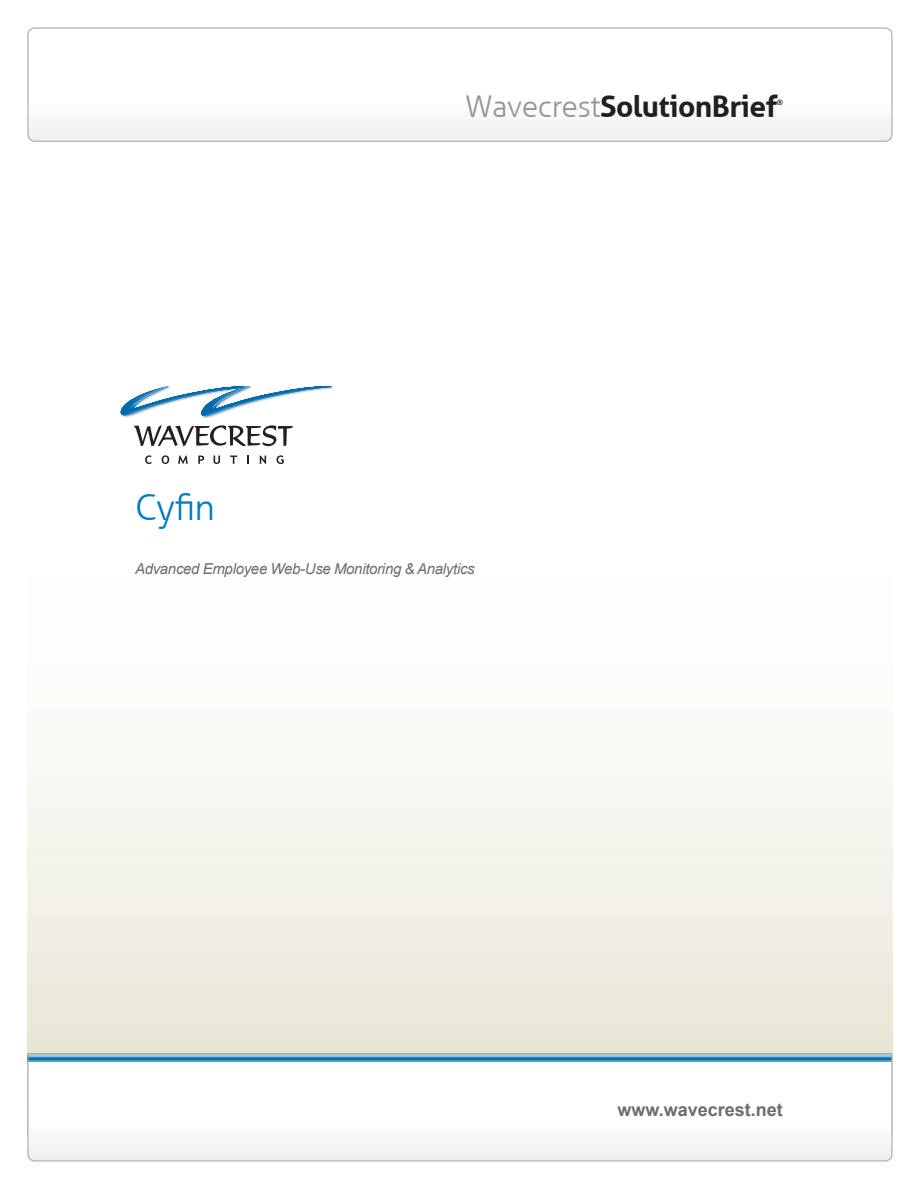
<style>
.page{position:relative;width:918px;height:1188px;background:#fff}
.page>*{position:absolute;margin:0;border:0;box-sizing:border-box;transform-origin:0 0}
.t1{font:300 36px "WC Aller";color:#007ac2}
.t2{font:700 30px "WC Aller";letter-spacing:-.02em;color:#231f20}
.t3{font:700 18px "Arial";color:#6c6d70}
.t4{font:italic 15px "Arial";letter-spacing:-.02em;color:#6c6d70}
.t5{font:700 7.5px "WC Aller";color:#231f20}
.s1{font-weight:300;color:#939598}
</style>
<div class="page">
<div style="left:27px;top:143px;width:866px;height:991px;background:linear-gradient(to bottom,#fff,#eeece0)"></div>
<div style="left:29px;top:126px;width:862px;height:14px;background:#f2f3f4"></div>
<div style="left:27px;top:28px;width:866px;height:114px;border:1px solid #a8a9ad;border-radius:7px"></div>
<svg style="left:27px;top:1053px;width:866px;height:109px"></svg>
<hr style="left:28px;top:1053px;width:864px;height:1px;background:#a8a9ad">
<svg style="left:145px;top:455px;width:7px;height:9px"></svg>
<svg style="left:162px;top:455px;width:7px;height:9px"></svg>
<svg style="left:198px;top:455px;width:6px;height:9px"></svg>
<svg style="left:214px;top:456px;width:6px;height:8px"></svg>
<svg style="left:230px;top:456px;width:7px;height:8px"></svg>
<svg style="left:247px;top:456px;width:2px;height:8px"></svg>
<svg style="left:260px;top:456px;width:6px;height:8px"></svg>
<svg style="left:277px;top:455px;width:7px;height:9px"></svg>
<svg style="left:178px;top:456px;width:10px;height:8px"></svg>
<svg style="left:134px;top:425px;width:159px;height:21px"></svg>
<svg style="left:120px;top:385px;width:214px;height:33px"></svg>
<h2 class="t2" style="left:465px;top:89px;width:314px"><span class="s1">Wavecrest</span>SolutionBrief</h2>
<p class="t5" style="left:777px;top:98px;width:8px">®</p>
<h1 class="t1" style="left:135px;top:487px;width:82px">Cyfin</h1>
<p class="t4" style="left:135px;top:560px;width:341px">Advanced Employee Web-Use Monitoring &amp; Analytics</p>
<p class="t3" style="left:618px;top:1098px;width:167px">www.wavecrest.net</p>
</div>
